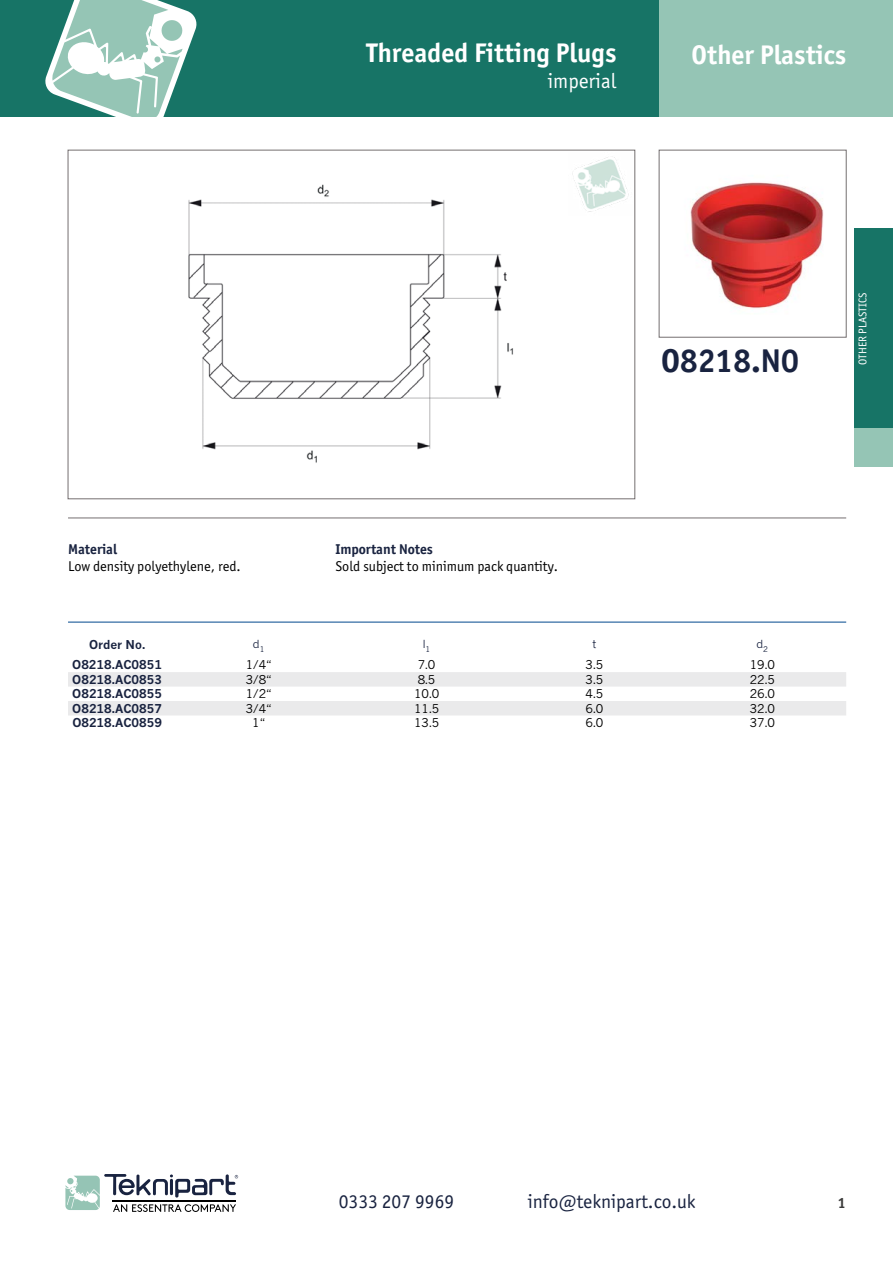
<style>
.page{position:relative;width:893px;height:1263px;background:#fff}
.page>*{position:absolute;margin:0;border:0;box-sizing:border-box;transform-origin:0 0}
.t1{font:700 33px "Officina Sans ITC Pro";color:#192340}
.t2{font:700 27px "Officina Sans ITC Pro";color:#fff}
.t3{font:21px "Officina Sans ITC Pro";color:#fff}
.t4{font:19.5px "Officina Sans ITC Pro";color:#192340}
.t5{font:700 15px "Officina Sans ITC Pro";color:#3c3c3b}
.t6{font:14.25px "Officina Sans ITC Pro";color:#000}
.t7{font:700 14.25px "Officina Sans ITC Pro";color:#192340}
.t8{font:12px "News Gothic MT Pro";color:#000}
.t9{font:700 12px "News Gothic MT Pro";color:#192340}
.t10{font:11.25px "Officina Sans ITC Pro";color:#fff}
.t11{font:11.1px "News Gothic MT Pro";color:#192340}
</style>
<div class="page">
<div style="left:0;top:0;width:659px;height:116px;background:#177466"></div>
<svg style="left:45px;top:0;width:152px;height:116px"></svg>
<div style="left:659px;top:0;width:234px;height:116px;background:#95c5b5"></div>
<div style="left:855px;top:228px;width:38px;height:200px;background:#177466"></div>
<div style="left:855px;top:428px;width:38px;height:38px;background:#95c5b5"></div>
<svg style="left:68px;top:672px;width:778px;height:43px"></svg>
<img style="left:188px;top:184px;width:325px;height:279px">
<img style="left:572px;top:157px;width:57px;height:55px">
<div style="left:659px;top:150px;width:187px;height:187px;border:1px solid #746f70"></div>
<img style="left:690px;top:182px;width:134px;height:127px">
<svg style="left:65px;top:1174px;width:173px;height:38px"></svg>
<hr style="left:68px;top:518px;width:778px;height:1px;background:#746f70">
<hr style="left:68px;top:622px;width:778px;height:1px;background:#00488d">
<h2 class="t2" style="left:366px;top:36px;width:252px">Threaded Fitting Plugs</h2>
<h3 class="t3" style="left:548px;top:69px;width:70px">imperial</h3>
<h2 class="t2" style="left:692px;top:38px;width:156px">Other Plastics</h2>
<h1 class="t1" style="left:661px;top:340px;width:139px">O8218.N0</h1>
<p class="t10" style="left:856px;top:365px;width:73px;rotate:-90deg">OTHER PLASTICS</p>
<p class="t7" style="left:68px;top:540px;width:51px">Material</p>
<p class="t6" style="left:68px;top:558px;width:174px">Low density polyethylene, red.</p>
<p class="t7" style="left:335px;top:540px;width:99px">Important Notes</p>
<p class="t6" style="left:335px;top:558px;width:224px">Sold subject to minimum pack quantity.</p>
<p class="t9" style="left:89px;top:637px;width:58px">Order No.</p>
<p class="t11" style="left:253px;top:637px;width:13px">d<sub>1</sub></p>
<p class="t11" style="left:423px;top:637px;width:9px">l<sub>1</sub></p>
<p class="t11" style="left:593px;top:637px;width:5px">t</p>
<p class="t11" style="left:756px;top:637px;width:13px">d<sub>2</sub></p>
<p class="t9" style="left:72px;top:658px;width:91px">O8218.AC0851</p>
<p class="t8" style="left:246px;top:658px;width:28px">1/4“</p>
<p class="t8" style="left:418px;top:658px;width:19px">7.0</p>
<p class="t8" style="left:586px;top:658px;width:19px">3.5</p>
<p class="t8" style="left:750px;top:658px;width:27px">19.0</p>
<p class="t9" style="left:72px;top:672px;width:91px">O8218.AC0853</p>
<p class="t8" style="left:246px;top:672px;width:28px">3/8“</p>
<p class="t8" style="left:418px;top:672px;width:19px">8.5</p>
<p class="t8" style="left:586px;top:672px;width:19px">3.5</p>
<p class="t8" style="left:750px;top:672px;width:27px">22.5</p>
<p class="t9" style="left:72px;top:687px;width:91px">O8218.AC0855</p>
<p class="t8" style="left:246px;top:687px;width:28px">1/2“</p>
<p class="t8" style="left:414px;top:687px;width:27px">10.0</p>
<p class="t8" style="left:586px;top:687px;width:19px">4.5</p>
<p class="t8" style="left:750px;top:687px;width:27px">26.0</p>
<p class="t9" style="left:72px;top:701px;width:91px">O8218.AC0857</p>
<p class="t8" style="left:246px;top:701px;width:28px">3/4“</p>
<p class="t8" style="left:414px;top:701px;width:27px">11.5</p>
<p class="t8" style="left:586px;top:701px;width:19px">6.0</p>
<p class="t8" style="left:750px;top:701px;width:27px">32.0</p>
<p class="t9" style="left:72px;top:715px;width:91px">O8218.AC0859</p>
<p class="t8" style="left:252px;top:716px;width:15px">1“</p>
<p class="t8" style="left:414px;top:716px;width:27px">13.5</p>
<p class="t8" style="left:586px;top:716px;width:19px">6.0</p>
<p class="t8" style="left:750px;top:716px;width:27px">37.0</p>
<h3 class="t4" style="left:339px;top:1189px;width:117px">0333 207 9969</h3>
<h3 class="t4" style="left:528px;top:1189px;width:169px">info@teknipart.co.uk</h3>
<p class="t5" style="left:838px;top:1193px;width:10px">1</p>
</div>
